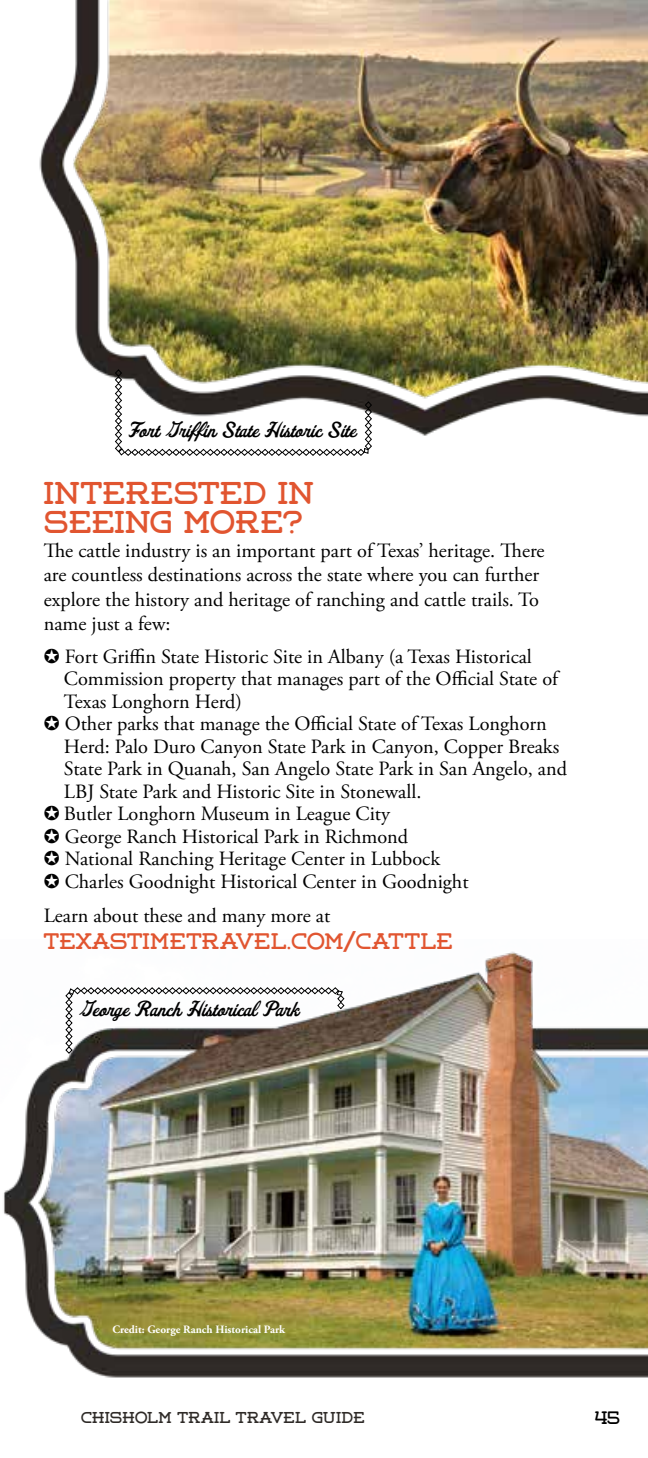
<style>
.page{position:relative;width:648px;height:1458px;background:#fff}
.page>*{position:absolute;margin:0;border:0;box-sizing:border-box;transform-origin:0 0}
.t1{font:31.5px/28.8px "Weston Free";color:#e15530}
.t2{font:22.5px "Weston Free";color:#e15530}
.t3{font:20.25px/24.3px "Adobe Garamond Pro";color:#000}
.t4{font:20.25px "Fenway Park JF";color:#000}
.t5{font:18px "Weston Free";color:#000}
.t6{font:15.75px "Weston Free";color:#2e2a27}
.t7{font:700 11.25px "Adobe Garamond Pro";color:#fff}
.s1{font-family:"Gotham";font-weight:700}
</style>
<div class="page">
<img style="left:3px;top:951px;width:645px;height:427px">
<svg style="left:65px;top:987px;width:280px;height:67px"></svg>
<img style="left:39px;top:0;width:609px;height:436px">
<svg style="left:115px;top:369px;width:257px;height:87px"></svg>
<p class="t4" style="left:128px;top:418px;width:229px">Fort Griffin State Historic Site</p>
<h1 class="t1" style="left:44px;top:478px;width:273px">INTERESTED IN<br>SEEING MORE?</h1>
<p class="t3" style="left:44px;top:539px;width:502px">The cattle industry is an important part of Texas’ heritage. There are countless destinations across the state where you can further explore the history and heritage of ranching and cattle trails. To name just a few:</p>
<p class="t3" style="left:44px;top:645px;width:490px">✪ Fort Griffin State Historic Site in Albany (a Texas Historical</p>
<p class="t3" style="left:64px;top:667px;width:496px">Commission property that manages part of the Official State of</p>
<p class="t3" style="left:64px;top:690px;width:180px">Texas Longhorn Herd)</p>
<p class="t3" style="left:44px;top:712px;width:505px">✪ Other parks that manage the Official State of Texas Longhorn</p>
<p class="t3" style="left:64px;top:735px;width:497px">Herd: Palo Duro Canyon State Park in Canyon, Copper Breaks</p>
<p class="t3" style="left:64px;top:757px;width:505px">State Park in Quanah, San Angelo State Park in San Angelo, and</p>
<p class="t3" style="left:64px;top:780px;width:359px">LBJ State Park and Historic Site in Stonewall.</p>
<p class="t3" style="left:44px;top:802px;width:348px">✪ Butler Longhorn Museum in League City</p>
<p class="t3" style="left:44px;top:825px;width:366px">✪ George Ranch Historical Park in Richmond</p>
<p class="t3" style="left:44px;top:847px;width:398px">✪ National Ranching Heritage Center in Lubbock</p>
<p class="t3" style="left:44px;top:870px;width:426px">✪ Charles Goodnight Historical Center in Goodnight</p>
<p class="t3" style="left:44px;top:904px;width:288px">Learn about these and many more at</p>
<p class="t2" style="left:44px;top:928px;width:410px">TEXASTIMETRAVEL.COM<span class="s1">/</span>CATTLE</p>
<p class="t4" style="left:79px;top:998px;width:221px">George Ranch Historical Park</p>
<p class="t7" style="left:113px;top:1323px;width:174px">Credit: George Ranch Historical Park</p>
<p class="t6" style="left:81px;top:1409px;width:285px">CHISHOLM TRAIL TRAVEL GUIDE</p>
<p class="t5" style="left:595px;top:1407px;width:26px">45</p>
</div>
